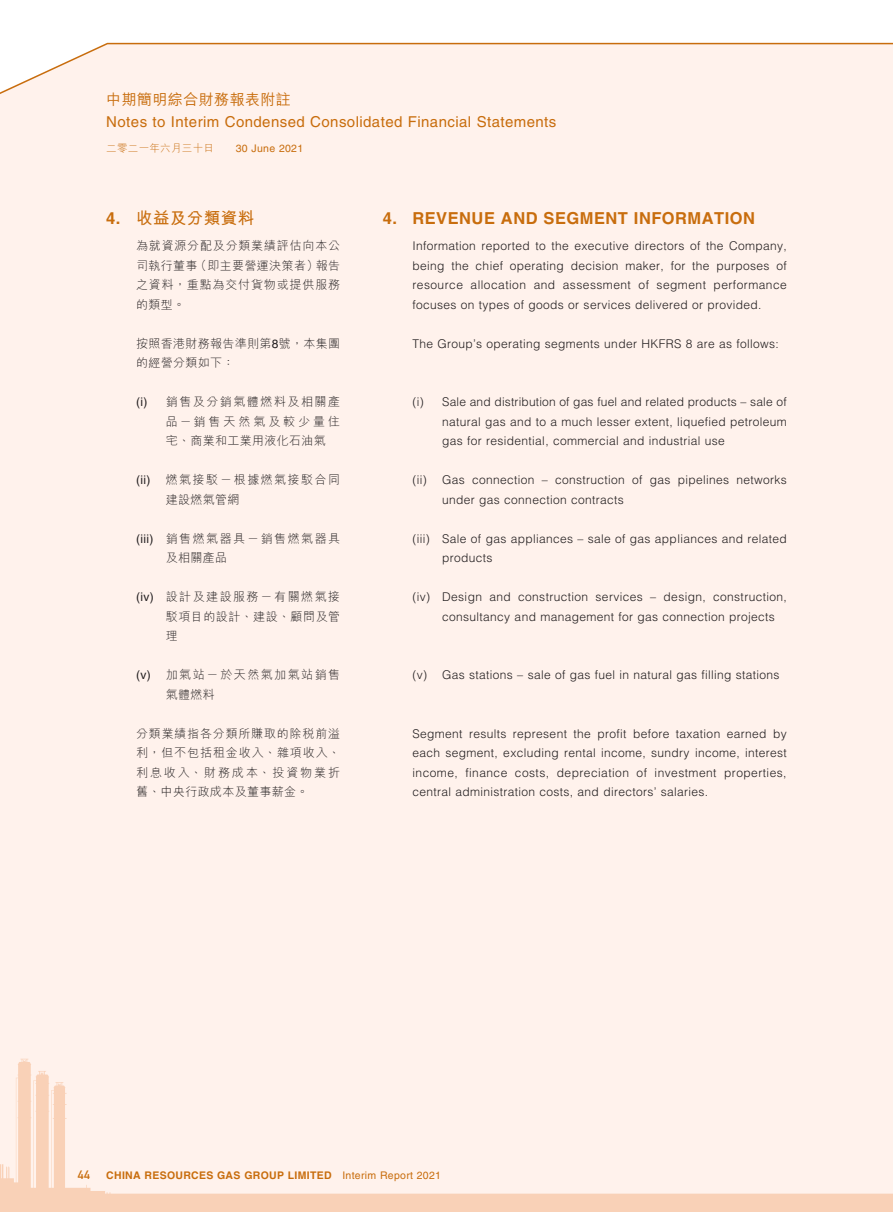
<style>
.page{position:relative;width:893px;height:1212px;background:#fff2ec}
.page>*{position:absolute;margin:0;border:0;box-sizing:border-box;transform-origin:0 0}
.t1{font:700 16.5px "Helvetica LT Std";letter-spacing:.03em;color:#c86d0d}
.t2{font:700 16.5px "M Hei HK";letter-spacing:.03em;color:#c86d0d}
.t3{font:15px "Helvetica LT Std";letter-spacing:.03em;color:#c86d0d}
.t4{font:500 15px "M Hei HK";letter-spacing:.03em;color:#c86d0d}
.t5{font:300 12px/19.5px "Helvetica LT Std";letter-spacing:.03em;color:#231f20;text-align:justify}
.t6{font:300 12px/19.5px "M Hei HK";letter-spacing:.065em;color:#231f20;text-align:justify}
.t7{font:300 12px/19.5px "M Hei HK";letter-spacing:.12em;color:#231f20}
.t8{font:300 12px/19.5px "M Hei HK";letter-spacing:.03em;color:#231f20}
.t9{font:12px "Helvetica LT Std";color:#231f20}
.t10{font:12px "DIN Mittelschrift Std";color:#c86d0d}
.t11{font:700 10.5px "Helvetica LT Std";letter-spacing:.03em;color:#c86d0d}
.t12{font:300 10.5px "M Hei HK";letter-spacing:.03em;color:#c86d0d}
.t13{font:10.5px "Helvetica LT Std";letter-spacing:.03em;color:#c86d0d}
.s1{font-family:"Helvetica LT Std"}
.s2{font-family:"Helvetica LT Std";font-weight:400}
.s3{font-weight:400}
</style>
<div class="page">
<div style="left:0;top:0;width:893px;height:42px;background:#fff"></div>
<svg style="left:0;top:42px;width:893px;height:52px"></svg>
<svg style="left:0;top:1059px;width:893px;height:153px"></svg>
<p class="t4" style="left:106px;top:88px;width:186px">中期簡明綜合財務報表附註</p>
<p class="t3" style="left:106px;top:113px;width:451px">Notes to Interim Condensed Consolidated Financial Statements</p>
<p class="t12" style="left:106px;top:143px;width:109px">二零二一年六月三十日</p>
<p class="t13" style="left:236px;top:142px;width:69px">30 June 2021</p>
<h1 class="t2" style="left:106px;top:206px;width:150px"><span class="s1">4.</span> 收益及分類資料</h1>
<p class="t6" style="left:136px;top:236px;width:206px">為就資源分配及分類業績評估向本公司執行董事（即主要營運決策者）報告之資料，重點為交付貨物或提供服務的類型。</p>
<p class="t8" style="left:136px;top:333px;width:206px">按照香港財務報告準則第<span class="s2">8</span>號，本集團的經營分類如下：</p>
<p class="t6" style="left:166px;top:392px;width:176px;text-indent:-30px"><span class="s2">(i)</span> 銷售及分銷氣體燃料及相關產品－銷售天然氣及較少量住宅、商業和工業用液化石油氣</p>
<p class="t9" style="left:136px;top:473px;width:16px">(ii)</p>
<p class="t7" style="left:166px;top:470px;width:176px">燃氣接駁－根據燃氣接駁合同建設燃氣管網</p>
<p class="t7" style="left:166px;top:528px;width:176px;text-indent:-30px"><span class="s2">(iii)</span> 銷售燃氣器具－銷售燃氣器具及相關產品</p>
<p class="t6" style="left:166px;top:587px;width:176px;text-indent:-30px"><span class="s2">(iv)</span> 設計及建設服務－有關燃氣接駁項目的設計、建設、顧問及管理</p>
<p class="t7" style="left:166px;top:665px;width:176px;text-indent:-30px"><span class="s2">(v)</span> 加氣站－於天然氣加氣站銷售氣體燃料</p>
<p class="t6" style="left:136px;top:723px;width:206px">分類業績指各分類所賺取的除稅前溢利，但不包括租金收入、雜項收入、利息收入、財務成本、投資物業折舊、中央行政成本及董事薪金。</p>
<h1 class="t1" style="left:383px;top:209px;width:374px">4. REVENUE AND SEGMENT INFORMATION</h1>
<p class="t5" style="left:412px;top:236px;width:376px">Information reported to the executive directors of the Company, being the chief operating decision maker, for the purposes of resource allocation and assessment of segment performance focuses on types of goods or services delivered or provided.</p>
<p class="t5" style="left:412px;top:334px;width:368px">The Group’s operating segments under HKFRS 8 are as follows:</p>
<p class="t5" style="left:442px;top:392px;width:346px;text-indent:-30px">(i) Sale and distribution of gas fuel and related products – sale of natural gas and to a much lesser extent, liquefied petroleum gas for residential, commercial and industrial use</p>
<p class="t5" style="left:442px;top:470px;width:346px;text-indent:-30px">(ii) Gas connection – construction of gas pipelines networks under gas connection contracts</p>
<p class="t5" style="left:442px;top:529px;width:346px;text-indent:-30px">(iii) Sale of gas appliances – sale of gas appliances and related products</p>
<p class="t5" style="left:442px;top:587px;width:346px;text-indent:-30px">(iv) Design and construction services – design, construction, consultancy and management for gas connection projects</p>
<p class="t5" style="left:412px;top:665px;width:369px">(v) Gas stations – sale of gas fuel in natural gas filling stations</p>
<p class="t5" style="left:412px;top:724px;width:376px">Segment results represent the profit before taxation earned by each segment, excluding rental income, sundry income, interest income, finance costs, depreciation of investment properties, central administration costs, and directors’ salaries.</p>
<p class="t10" style="left:78px;top:1167px;width:13px">44</p>
<p class="t11" style="left:106px;top:1169px;width:336px">CHINA RESOURCES GAS GROUP LIMITED <span class="s3">Interim Report 2021</span></p>
</div>
